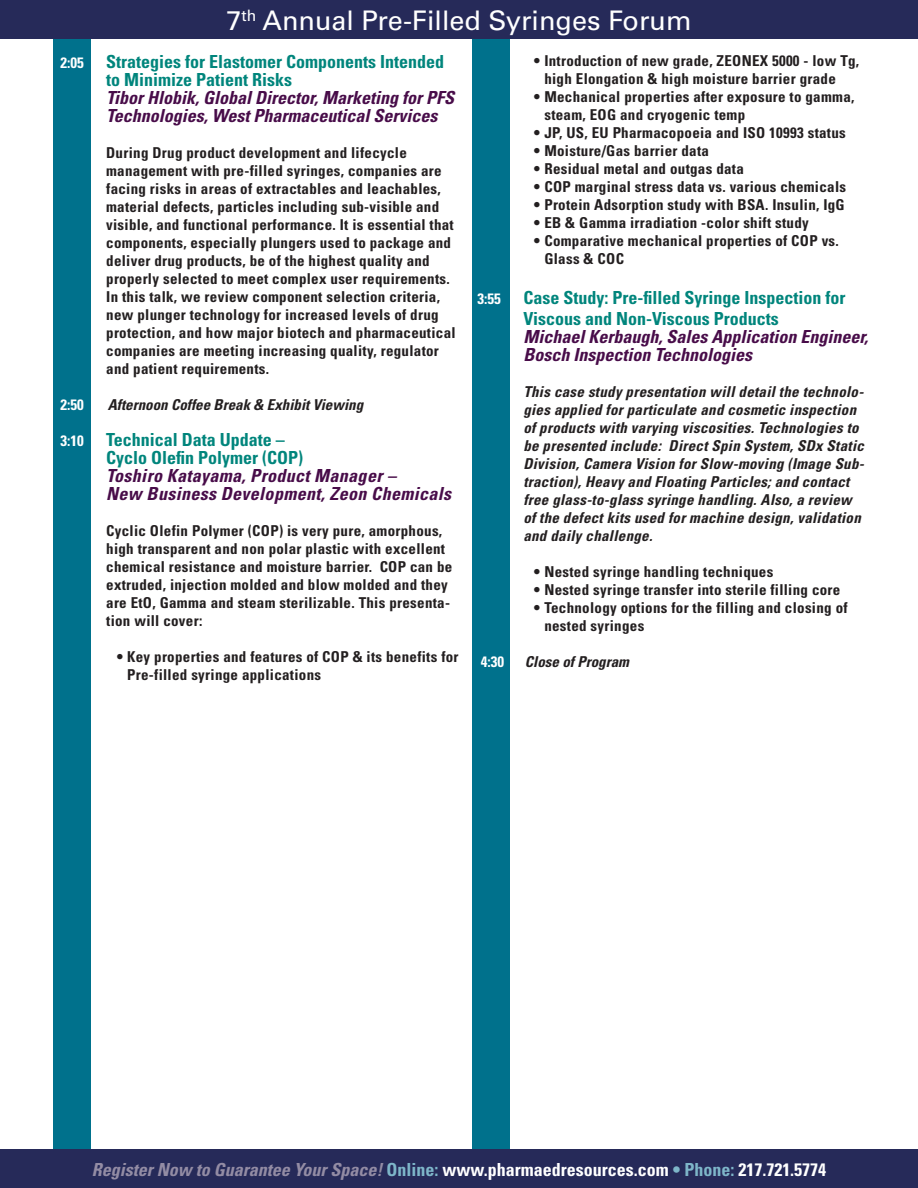
<style>
.page{position:relative;width:918px;height:1188px;background:#fff}
.page>*{position:absolute;margin:0;border:0;box-sizing:border-box;transform-origin:0 0}
.t1{font:27px "Univers";color:#fff}
.t2{font:700 condensed 18px/18px "Univers";color:#00857c}
.Speaker{font:italic 700 condensed 18px/18px "Univers";color:#480c49}
.t3{font:700 condensed 18px "Univers";color:#fff}
.Speaker-2{font:italic 700 condensed 18px/18px "Univers";letter-spacing:.02em;color:#480c49}
.Body{font:700 condensed 15px/18px "Univers";letter-spacing:.02em;color:#231f20}
.Body-2{font:italic 700 condensed 15px/18px "Univers";letter-spacing:.02em;color:#231f20}
.Body-3{font:italic 700 condensed 15px "Univers";color:#231f20}
.t4{font:700 condensed 15px "Univers";color:#fff}
.s1{font-style:italic;color:#938ca4}
.s2{color:#7eb6c9}
</style>
<div class="page">
<div style="left:54px;top:0;width:37px;height:1188px;background:#00718c"></div>
<div style="left:472px;top:0;width:38px;height:1188px;background:#00718c"></div>
<div style="left:0;top:0;width:918px;height:39px;background:#262a59"></div>
<div style="left:0;top:1149px;width:918px;height:39px;background:#262a59"></div>
<h1 class="t1" style="left:226px;top:4px;width:467px">7<sup>th</sup> Annual Pre-Filled Syringes Forum</h1>
<p class="t4" style="left:60px;top:54px;width:25px">2:05</p>
<p class="t2" style="left:106px;top:53px;width:339px">Strategies for Elastomer Components Intended to Minimize Patient Risks</p>
<p class="Speaker" style="left:106px;top:89px;width:350px">Tibor Hlobik, Global Director, Marketing for PFS<br>Technologies, West Pharmaceutical Services</p>
<p class="Body" style="left:106px;top:144px;width:351px">During Drug product development and lifecycle management with pre-filled syringes, companies are facing risks in areas of extractables and leachables, material defects, particles including sub-visible and visible, and functional performance. It is essential that components, especially plungers used to package and deliver drug products, be of the highest quality and properly selected to meet complex user requirements.<br>In this talk, we review component selection criteria, new plunger technology for increased levels of drug protection, and how major biotech and pharmaceutical companies are meeting increasing quality, regulator and patient requirements.</p>
<p class="t4" style="left:60px;top:396px;width:25px">2:50</p>
<p class="Body-3" style="left:108px;top:396px;width:257px">Afternoon Coffee Break &amp; Exhibit Viewing</p>
<p class="t4" style="left:60px;top:432px;width:25px">3:10</p>
<p class="t2" style="left:106px;top:431px;width:199px">Technical Data Update –<br>Cyclo Olefin Polymer (COP)</p>
<p class="Speaker-2" style="left:106px;top:467px;width:347px">Toshiro Katayama, Product Manager –<br>New Business Development, Zeon Chemicals</p>
<p class="Body" style="left:106px;top:522px;width:348px">Cyclic Olefin Polymer (COP) is very pure, amorphous, high transparent and non polar plastic with excellent chemical resistance and moisture barrier. COP can be extruded, injection molded and blow molded and they are EtO, Gamma and steam sterilizable. This presenta&shy;tion will cover:</p>
<p class="Body" style="left:127px;top:648px;width:333px;text-indent:-10px">• Key properties and features of COP &amp; its benefits for<br>Pre-filled syringe applications</p>
<p class="Body" style="left:544px;top:52px;width:316px;text-indent:-10px">• Introduction of new grade, ZEONEX 5000 - low Tg, high Elongation &amp; high moisture barrier grade</p>
<p class="Body" style="left:544px;top:88px;width:312px;text-indent:-10px">• Mechanical properties after exposure to gamma, steam, EOG and cryogenic temp</p>
<p class="Body" style="left:534px;top:124px;width:313px">• JP, US, EU Pharmacopoeia and ISO 10993 status</p>
<p class="Body" style="left:534px;top:142px;width:177px">• Moisture/Gas barrier data</p>
<p class="Body" style="left:534px;top:160px;width:212px">• Residual metal and outgas data</p>
<p class="Body" style="left:534px;top:178px;width:314px">• COP marginal stress data vs. various chemicals</p>
<p class="Body" style="left:534px;top:196px;width:312px">• Protein Adsorption study with BSA. Insulin, IgG</p>
<p class="Body" style="left:534px;top:214px;width:276px">• EB &amp; Gamma irradiation -color shift study</p>
<p class="Body" style="left:544px;top:232px;width:296px;text-indent:-10px">• Comparative mechanical properties of COP vs.<br>Glass &amp; COC</p>
<p class="t4" style="left:478px;top:289px;width:25px">3:55</p>
<p class="t2" style="left:523px;top:286px;width:323px;line-height:21.6px">Case Study: Pre-filled Syringe Inspection for<br>Viscous and Non-Viscous Products</p>
<p class="Speaker" style="left:523px;top:328px;width:346px">Michael Kerbaugh, Sales Application Engineer,<br>Bosch Inspection Technologies</p>
<p class="Body-2" style="left:523px;top:383px;width:342px">This case study presentation will detail the technolo&shy;gies applied for particulate and cosmetic inspection of products with varying viscosities. Technologies to be presented include: Direct Spin System, SDx Static Division, Camera Vision for Slow-moving (Image Sub&shy;traction), Heavy and Floating Particles; and contact free glass-to-glass syringe handling. Also, a review of the defect kits used for machine design, validation and daily challenge.</p>
<p class="Body" style="left:534px;top:563px;width:241px">• Nested syringe handling techniques</p>
<p class="Body" style="left:534px;top:581px;width:308px">• Nested syringe transfer into sterile filling core</p>
<p class="Body" style="left:544px;top:599px;width:305px;text-indent:-10px">• Technology options for the filling and closing of nested syringes</p>
<p class="t4" style="left:481px;top:653px;width:25px">4:30</p>
<p class="Body-3" style="left:525px;top:653px;width:106px">Close of Program</p>
<p class="t3" style="left:92px;top:1158px;width:736px"><span class="s1">Register Now to Guarantee Your Space!</span> <span class="s2">Online:</span> www.pharmaedresources.com <span class="s2">• Phone:</span> 217.721.5774</p>
</div>
